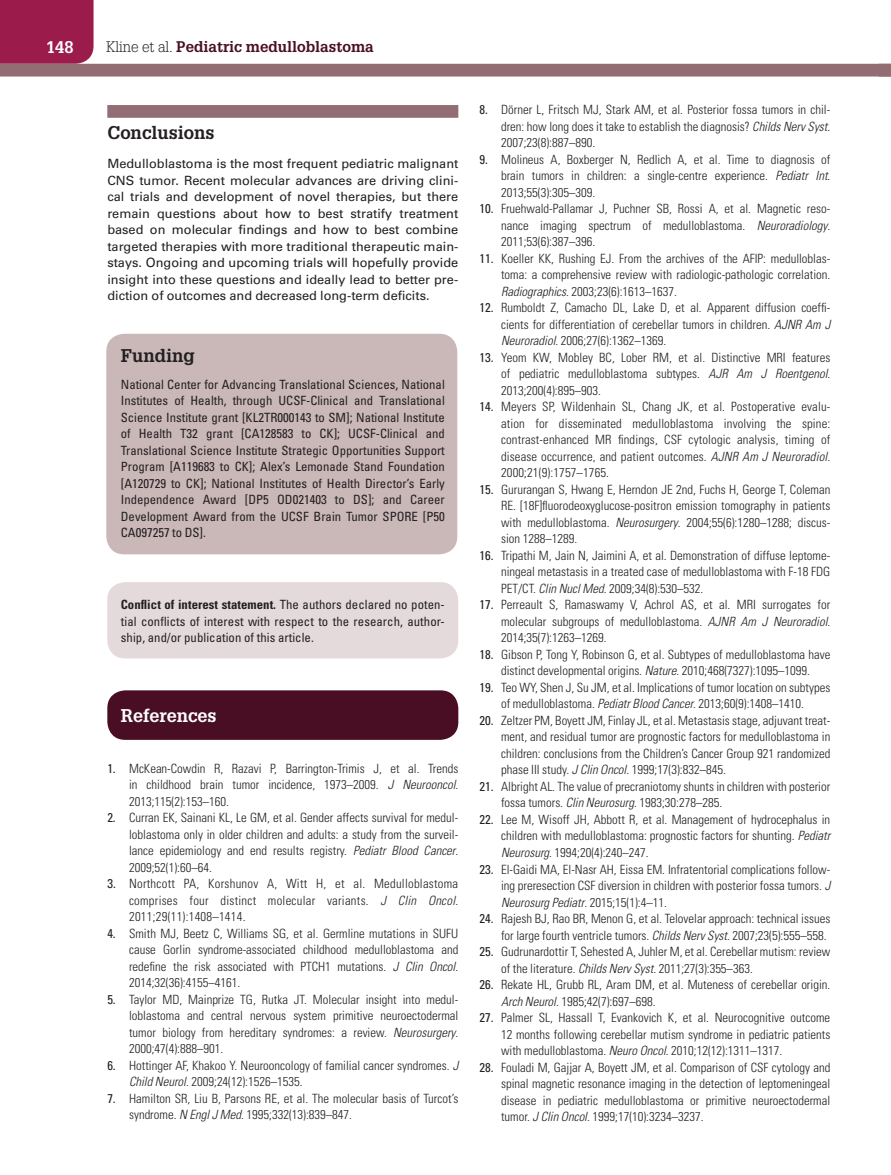
<style>
.page{position:relative;width:891px;height:1175px;background:#fff}
.page>*{position:absolute;margin:0;border:0;box-sizing:border-box;transform-origin:0 0}
.t1{font:700 18px "Glypha LT Std";color:#231f20}
.t2{font:700 18px "Glypha LT Std";color:#fff}
.t3{font:700 16.5px "Glypha LT Std";color:#fff}
.t4{font:700 15px "Glypha LT Std";color:#490e24}
.t5{font:300 condensed 12.75px/16.5px "Univers LT Std";color:#231f20;text-align:justify}
.t6{font:condensed 12.75px/16.5px "Univers LT Std";color:#231f20;text-align:justify}
.t7{font:12.75px/16.5px "Univers LT Std";color:#231f20;text-align:justify}
.s1{font-weight:300;color:#231f20}
.s2{font-weight:700}
.s3{font-weight:400}
.s4{font-style:italic}
</style>
<div class="page">
<div style="left:0;top:0;width:94px;height:64px;background:#9b1c4b"></div>
<div style="left:0;top:64px;width:891px;height:12px;background:#926d73"></div>
<div style="left:107px;top:582px;width:351px;height:76px;background:#e4dadb;border-radius:18px"></div>
<div style="left:106px;top:334px;width:351px;height:220px;background:#cab8b9;border-radius:18px"></div>
<div style="left:107px;top:105px;width:351px;height:13px;background:#926d73"></div>
<div style="left:107px;top:690px;width:351px;height:50px;background:#490e24;border-radius:18px"></div>
<p class="t3" style="left:46px;top:37px;width:29px">148</p>
<p class="t4" style="left:106px;top:37px;width:269px"><span class="s1">Kline et al.</span> Pediatric medulloblastoma</p>
<h1 class="t1" style="left:107px;top:121px;width:109px">Conclusions</h1>
<p class="t7" style="left:107px;top:155px;width:353px">Medulloblastoma is the most frequent pediatric malignant CNS tumor. Recent molecular advances are driving clini&shy;cal trials and development of novel therapies, but there remain questions about how to best stratify treatment based on molecular findings and how to best combine targeted therapies with more traditional therapeutic main&shy;stays. Ongoing and upcoming trials will hopefully provide insight into these questions and ideally lead to better pre&shy;diction of outcomes and decreased long-term deficits.</p>
<h1 class="t1" style="left:121px;top:344px;width:76px">Funding</h1>
<p class="t6" style="left:121px;top:376px;width:326px">National Center for Advancing Translational Sciences, National Institutes of Health, through UCSF-Clinical and Translational Science Institute grant [KL2TR000143 to SM]; National Institute of Health T32 grant [CA128583 to CK]; UCSF-Clinical and Translational Science Institute Strategic Opportunities Support Program [A119683 to CK]; Alex’s Lemonade Stand Foundation [A120729 to CK]; National Institutes of Health Director’s Early Independence Award [DP5 OD021403 to DS]; and Career Development Award from the UCSF Brain Tumor SPORE [P50<br>CA097257 to DS].</p>
<p class="t6" style="left:121px;top:596px;width:326px"><span class="s2">Conflict of interest statement.</span> The authors declared no poten&shy;tial conflicts of interest with respect to the research, author&shy;ship, and/or publication of this article.</p>
<h1 class="t2" style="left:121px;top:704px;width:97px">References</h1>
<p class="t5" style="left:129px;top:760px;width:331px;text-indent:-22px"><span class="s3">1.</span> McKean-Cowdin R, Razavi P, Barrington-Trimis J, et al. Trends in childhood brain tumor incidence, 1973–2009. <span class="s4">J Neurooncol</span>.<br>2013;115(2):153–160.</p>
<p class="t5" style="left:129px;top:809px;width:331px;text-indent:-22px"><span class="s3">2.</span> Curran EK, Sainani KL, Le GM, et al. Gender affects survival for medul&shy;loblastoma only in older children and adults: a study from the surveil&shy;lance epidemiology and end results registry. <span class="s4">Pediatr Blood Cancer</span>.<br>2009;52(1):60–64.</p>
<p class="t5" style="left:129px;top:875px;width:331px;text-indent:-22px"><span class="s3">3.</span> Northcott PA, Korshunov A, Witt H, et al. Medulloblastoma comprises four distinct molecular variants. <span class="s4">J Clin Oncol</span>.<br>2011;29(11):1408–1414.</p>
<p class="t5" style="left:129px;top:925px;width:331px;text-indent:-22px"><span class="s3">4.</span> Smith MJ, Beetz C, Williams SG, et al. Germline mutations in SUFU cause Gorlin syndrome-associated childhood medulloblastoma and redefine the risk associated with PTCH1 mutations. <span class="s4">J Clin Oncol</span>.<br>2014;32(36):4155–4161.</p>
<p class="t5" style="left:129px;top:991px;width:331px;text-indent:-22px"><span class="s3">5.</span> Taylor MD, Mainprize TG, Rutka JT. Molecular insight into medul&shy;loblastoma and central nervous system primitive neuroectodermal tumor biology from hereditary syndromes: a review. <span class="s4">Neurosurgery</span>.<br>2000;47(4):888–901.</p>
<p class="t5" style="left:129px;top:1057px;width:331px;text-indent:-22px"><span class="s3">6.</span> Hottinger AF, Khakoo Y. Neurooncology of familial cancer syndromes. <span class="s4">J<br>Child Neurol</span>. 2009;24(12):1526–1535.</p>
<p class="t5" style="left:129px;top:1090px;width:331px;text-indent:-22px"><span class="s3">7.</span> Hamilton SR, Liu B, Parsons RE, et al. The molecular basis of Turcot’s syndrome. <span class="s4">N Engl J Med</span>. 1995;332(13):839–847.</p>
<p class="t5" style="left:501px;top:101px;width:331px;text-indent:-22px"><span class="s3">8.</span> Dörner L, Fritsch MJ, Stark AM, et al. Posterior fossa tumors in chil&shy;dren: how long does it take to establish the diagnosis? <span class="s4">Childs Nerv Syst</span>.<br>2007;23(8):887–890.</p>
<p class="t5" style="left:501px;top:151px;width:331px;text-indent:-22px"><span class="s3">9.</span> Molineus A, Boxberger N, Redlich A, et al. Time to diagnosis of brain tumors in children: a single-centre experience. <span class="s4">Pediatr Int</span>.<br>2013;55(3):305–309.</p>
<p class="t5" style="left:501px;top:200px;width:331px;text-indent:-22px"><span class="s3">10.</span> Fruehwald-Pallamar J, Puchner SB, Rossi A, et al. Magnetic reso&shy;nance imaging spectrum of medulloblastoma. <span class="s4">Neuroradiology</span>.<br>2011;53(6):387–396.</p>
<p class="t5" style="left:501px;top:250px;width:331px;text-indent:-22px"><span class="s3">11.</span> Koeller KK, Rushing EJ. From the archives of the AFIP: medulloblas&shy;toma: a comprehensive review with radiologic-pathologic correlation.<br><span class="s4">Radiographics</span>. 2003;23(6):1613–1637.</p>
<p class="t5" style="left:501px;top:299px;width:331px;text-indent:-22px"><span class="s3">12.</span> Rumboldt Z, Camacho DL, Lake D, et al. Apparent diffusion coeffi&shy;cients for differentiation of cerebellar tumors in children. <span class="s4">AJNR Am J Neuroradiol</span>. 2006;27(6):1362–1369.</p>
<p class="t5" style="left:501px;top:349px;width:331px;text-indent:-22px"><span class="s3">13.</span> Yeom KW, Mobley BC, Lober RM, et al. Distinctive MRI features of pediatric medulloblastoma subtypes. <span class="s4">AJR Am J Roentgenol</span>.<br>2013;200(4):895–903.</p>
<p class="t5" style="left:501px;top:398px;width:331px;text-indent:-22px"><span class="s3">14.</span> Meyers SP, Wildenhain SL, Chang JK, et al. Postoperative evalu&shy;ation for disseminated medulloblastoma involving the spine: contrast-enhanced MR findings, CSF cytologic analysis, timing of disease occurrence, and patient outcomes. <span class="s4">AJNR Am J Neuroradiol</span>.<br>2000;21(9):1757–1765.</p>
<p class="t5" style="left:501px;top:481px;width:331px;text-indent:-22px"><span class="s3">15.</span> Gururangan S, Hwang E, Herndon JE 2nd, Fuchs H, George T, Coleman RE. [18F]fluorodeoxyglucose-positron emission tomography in patients with medulloblastoma. <span class="s4">Neurosurgery</span>. 2004;55(6):1280–1288; discus&shy;sion 1288–1289.</p>
<p class="t5" style="left:501px;top:547px;width:331px;text-indent:-22px"><span class="s3">16.</span> Tripathi M, Jain N, Jaimini A, et al. Demonstration of diffuse leptome&shy;ningeal metastasis in a treated case of medulloblastoma with F-18 FDG PET/CT. <span class="s4">Clin Nucl Med</span>. 2009;34(8):530–532.</p>
<p class="t5" style="left:501px;top:596px;width:331px;text-indent:-22px"><span class="s3">17.</span> Perreault S, Ramaswamy V, Achrol AS, et al. MRI surrogates for molecular subgroups of medulloblastoma. <span class="s4">AJNR Am J Neuroradiol</span>.<br>2014;35(7):1263–1269.</p>
<p class="t5" style="left:479px;top:646px;width:353px;text-align:center"><span class="s3">18.</span> Gibson P, Tong Y, Robinson G, et al. Subtypes of medulloblastoma have distinct developmental origins. <span class="s4">Nature</span>. 2010;468(7327):1095–1099.</p>
<p class="t5" style="left:479px;top:679px;width:353px;text-align:center"><span class="s3">19.</span> Teo WY, Shen J, Su JM, et al. Implications of tumor location on subtypes of medulloblastoma. <span class="s4">Pediatr Blood Cancer</span>. 2013;60(9):1408–1410.</p>
<p class="t5" style="left:501px;top:712px;width:331px;text-indent:-22px"><span class="s3">20.</span> Zeltzer PM, Boyett JM, Finlay JL, et al. Metastasis stage, adjuvant treat&shy;ment, and residual tumor are prognostic factors for medulloblastoma in children: conclusions from the Children’s Cancer Group 921 randomized phase III study. <span class="s4">J Clin Oncol</span>. 1999;17(3):832–845.</p>
<p class="t5" style="left:501px;top:778px;width:331px;text-indent:-22px"><span class="s3">21.</span> Albright AL. The value of precraniotomy shunts in children with posterior fossa tumors. <span class="s4">Clin Neurosurg</span>. 1983;30:278–285.</p>
<p class="t5" style="left:501px;top:811px;width:331px;text-indent:-22px"><span class="s3">22.</span> Lee M, Wisoff JH, Abbott R, et al. Management of hydrocephalus in children with medulloblastoma: prognostic factors for shunting. <span class="s4">Pediatr Neurosurg</span>. 1994;20(4):240–247.</p>
<p class="t5" style="left:501px;top:860px;width:331px;text-indent:-22px"><span class="s3">23.</span> El-Gaidi MA, El-Nasr AH, Eissa EM. Infratentorial complications follow&shy;ing preresection CSF diversion in children with posterior fossa tumors. <span class="s4">J Neurosurg Pediatr</span>. 2015;15(1):4–11.</p>
<p class="t5" style="left:479px;top:910px;width:352px;text-align:right"><span class="s3">24.</span> Rajesh BJ, Rao BR, Menon G, et al. Telovelar approach: technical issues for large fourth ventricle tumors. <span class="s4">Childs Nerv Syst</span>. 2007;23(5):555–558.</p>
<p class="t5" style="left:501px;top:943px;width:331px;text-indent:-22px"><span class="s3">25.</span> Gudrunardottir T, Sehested A, Juhler M, et al. Cerebellar mutism: review of the literature. <span class="s4">Childs Nerv Syst</span>. 2011;27(3):355–363.</p>
<p class="t5" style="left:501px;top:976px;width:331px;text-indent:-22px"><span class="s3">26.</span> Rekate HL, Grubb RL, Aram DM, et al. Muteness of cerebellar origin.<br><span class="s4">Arch Neurol</span>. 1985;42(7):697–698.</p>
<p class="t5" style="left:501px;top:1009px;width:331px;text-indent:-22px"><span class="s3">27.</span> Palmer SL, Hassall T, Evankovich K, et al. Neurocognitive outcome 12 months following cerebellar mutism syndrome in pediatric patients with medulloblastoma. <span class="s4">Neuro Oncol</span>. 2010;12(12):1311–1317.</p>
<p class="t5" style="left:501px;top:1058px;width:331px;text-indent:-22px"><span class="s3">28.</span> Fouladi M, Gajjar A, Boyett JM, et al. Comparison of CSF cytology and spinal magnetic resonance imaging in the detection of leptomeningeal disease in pediatric medulloblastoma or primitive neuroectodermal tumor. <span class="s4">J Clin Oncol</span>. 1999;17(10):3234–3237.</p>
</div>
